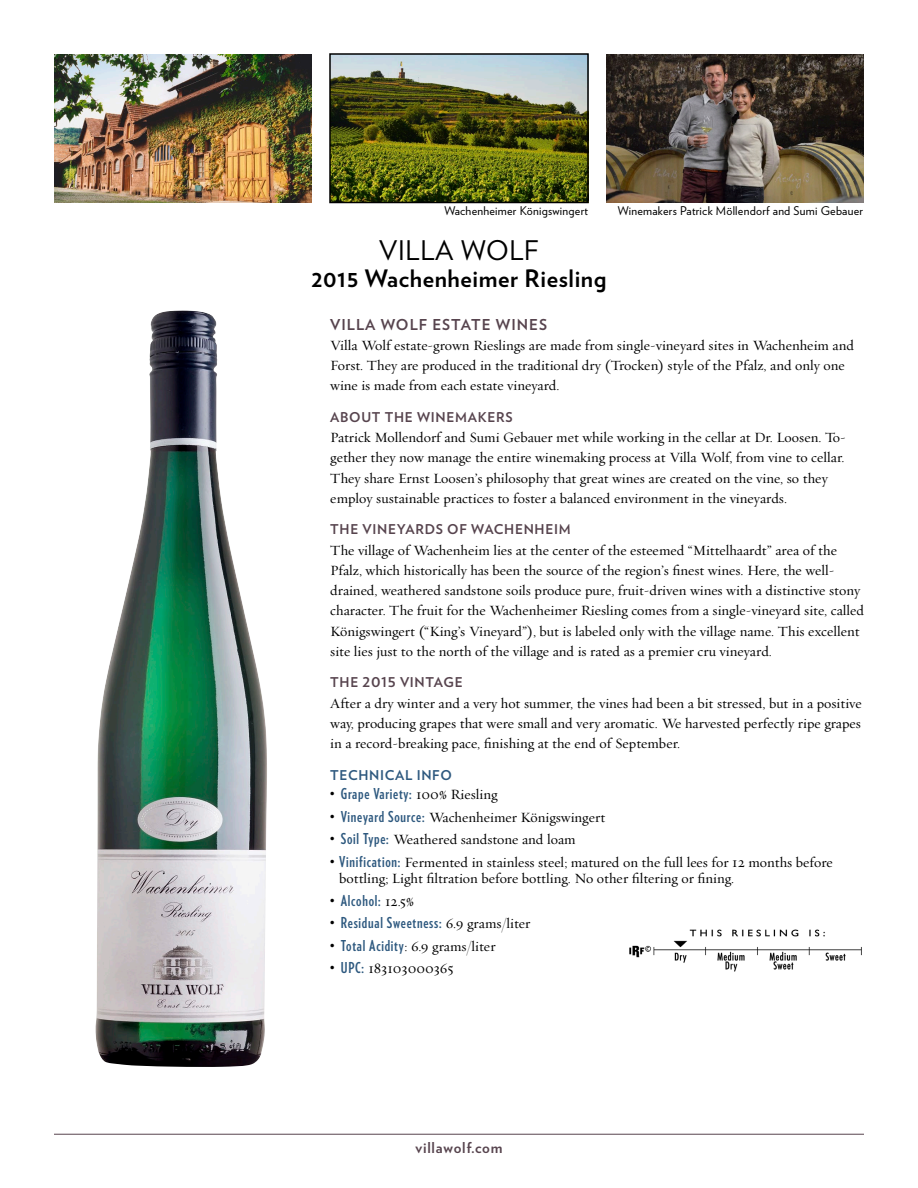
<style>
.page{position:relative;width:918px;height:1188px;background:#fff}
.page>*{position:absolute;margin:0;border:0;box-sizing:border-box;transform-origin:0 0}
.HD_1-V{font:27px "Verlag";letter-spacing:.025em;color:#000}
.HD_1A-V{font:700 24px "Verlag";letter-spacing:.025em;color:#000}
.Tech_Info_Bullets{font:700 15px "Verlag Compressed";letter-spacing:.05em;color:#2e597f}
.Hd2-V{font:700 15px "Verlag";letter-spacing:.055em;color:#57444e}
.Text-Requiem{font:14.25px/20.2px "Requiem Text";color:#000}
.Tech_Info_Bullets-2{font:14.25px/16.5px "Requiem Text";color:#000}
.subhd_1{font:700 13.5px "Verlag";letter-spacing:.05em;color:#57444e}
.subhd_blue{font:700 13.5px "Verlag";letter-spacing:.05em;color:#2e597f}
.Captions{font:12px "Verlag";letter-spacing:.02em;color:#000}
.s1{color:#000}
.s2{font-family:"Requiem Text";font-weight:400;font-size:14.25px;color:#000}
.s3{font-family:"Verlag Compressed";font-weight:700;font-size:15px}
.s4{font-family:"Verlag Compressed";font-weight:700;font-size:15px;color:#2e597f}
</style>
<div class="page">
<hr style="left:54px;top:1134px;width:810px;height:1px;background:#57444e">
<img style="left:54px;top:54px;width:258px;height:148px">
<img style="left:332px;top:56px;width:254px;height:144px">
<div style="left:329px;top:53px;width:260px;height:150px;border:2px solid #000"></div>
<img style="left:606px;top:54px;width:258px;height:148px">
<img style="left:629px;top:929px;width:233px;height:43px">
<img style="left:95px;top:310px;width:172px;height:757px">
<p class="Captions" style="left:444px;top:202px;width:145px">Wachenheimer Königswingert</p>
<p class="Captions" style="left:618px;top:202px;width:247px">Winemakers Patrick Möllendorf and Sumi Gebauer</p>
<p class="HD_1-V" style="left:379px;top:230px;width:161px">VILLA WOLF</p>
<p class="HD_1A-V" style="left:311px;top:260px;width:297px">2015 Wachenheimer Riesling</p>
<p class="Hd2-V" style="left:330px;top:312px;width:218px">VILLA WOLF ESTATE WINES</p>
<p class="Text-Requiem" style="left:330px;top:335px;width:525px">Villa Wolf estate-grown Rieslings are made from single-vineyard sites in Wachenheim and<br>Forst. They are produced in the traditional dry (Trocken) style of the Pfalz, and only one wine is made from each estate vineyard.</p>
<p class="subhd_1" style="left:330px;top:406px;width:184px">ABOUT THE WINEMAKERS</p>
<p class="Text-Requiem" style="left:330px;top:427px;width:517px">Patrick Mollendorf and Sumi Gebauer met while working in the cellar at Dr. Loosen. To&shy;gether they now manage the entire winemaking process at Villa Wolf, from vine to cellar.<br>They share Ernst Loosen’s philosophy that great wines are created on the vine, so they employ sustainable practices to foster a balanced environment in the vineyards.</p>
<p class="subhd_1" style="left:330px;top:519px;width:242px">THE VINEYARDS OF WACHENHEIM</p>
<p class="Text-Requiem" style="left:330px;top:539px;width:535px">The village of Wachenheim lies at the center of the esteemed “Mittelhaardt” area of the Pfalz, which historically has been the source of the region’s finest wines. Here, the well&shy;drained, weathered sandstone soils produce pure, fruit-driven wines with a distinctive stony character. The fruit for the Wachenheimer Riesling comes from a single-vineyard site, called Königswingert (“King’s Vineyard”), but is labeled only with the village name. This excellent site lies just to the north of the village and is rated as a premier cru vineyard.</p>
<p class="subhd_1" style="left:330px;top:672px;width:134px">THE 2015 VINTAGE</p>
<p class="Text-Requiem" style="left:330px;top:692px;width:533px;text-align:justify">After a dry winter and a very hot summer, the vines had been a bit stressed, but in a positive way, producing grapes that were small and very aromatic. We harvested perfectly ripe grapes in a record-breaking pace, finishing at the end of September.</p>
<p class="subhd_blue" style="left:330px;top:764px;width:123px">TECHNICAL INFO</p>
<p class="Tech_Info_Bullets" style="left:330px;top:783px;width:169px"><span class="s1">•</span> Grape Variety: <span class="s2">100% Riesling</span></p>
<p class="Tech_Info_Bullets-2" style="left:330px;top:808px;width:276px"><span class="s3">•</span> <span class="s4">Vineyard Source:</span> Wachenheimer Königswingert</p>
<p class="Tech_Info_Bullets-2" style="left:330px;top:831px;width:247px"><span class="s3">•</span> <span class="s4">Soil Type:</span> Weathered sandstone and loam</p>
<p class="Tech_Info_Bullets-2" style="left:339px;top:853px;width:495px;text-indent:-9px"><span class="s3">•</span> <span class="s4">Vinification:</span> Fermented in stainless steel; matured on the full lees for 12 months before bottling; Light filtration before bottling. No other filtering or fining.</p>
<p class="Tech_Info_Bullets" style="left:330px;top:890px;width:85px"><span class="s1">•</span> Alcohol: <span class="s2">12.5%</span></p>
<p class="Tech_Info_Bullets" style="left:330px;top:912px;width:202px"><span class="s1">•</span> Residual Sweetness: <span class="s2">6.9 grams/liter</span></p>
<p class="Tech_Info_Bullets-2" style="left:330px;top:937px;width:167px"><span class="s3">•</span> <span class="s4">Total Acidity</span>: 6.9 grams/liter</p>
<p class="Tech_Info_Bullets-2" style="left:330px;top:960px;width:125px"><span class="s3">•</span> <span class="s4">UPC:</span> 183103000365</p>
<p class="Hd2-V" style="left:415px;top:1135px;width:89px">villawolf.com</p>
</div>
